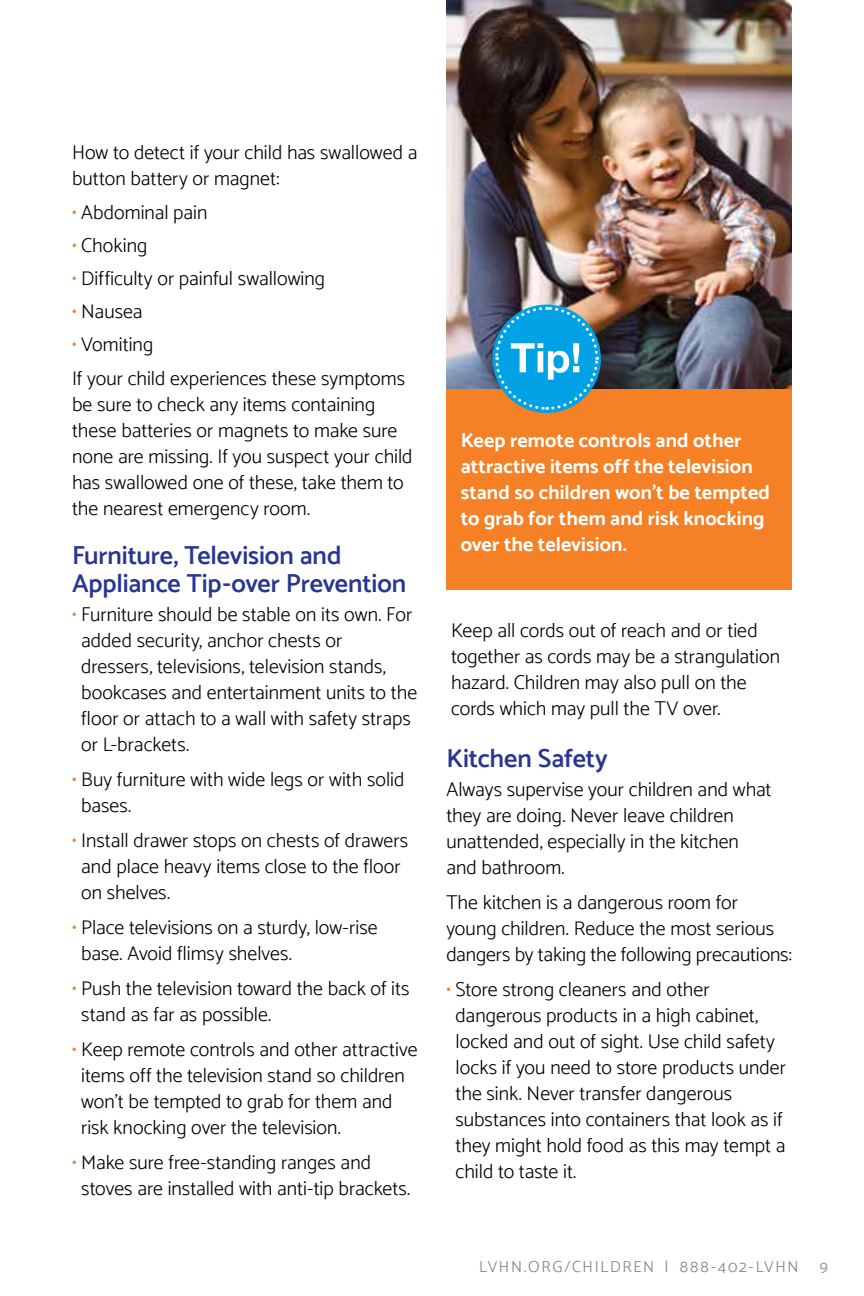
<style>
.page{position:relative;width:864px;height:1296px;background:#fff}
.page>*{position:absolute;margin:0;border:0;box-sizing:border-box;transform-origin:0 0}
.t1{font:600 26px/28px "Catamaran";letter-spacing:-.005em;color:#283691}
.t2{font:300 20px/26px "Catamaran";color:#000}
.t3{font:700 20px/26px "Catamaran";letter-spacing:.005em;color:#fff}
.t4{font:300 16px "Catamaran";letter-spacing:.105em;color:#807f83}
.s1{color:#f58025}
</style>
<div class="page">
<div style="left:446px;top:384px;width:346px;height:206px;background:#f58025"></div>
<img style="left:446px;top:0;width:346px;height:388px">
<svg style="left:494px;top:305px;width:106px;height:106px"></svg>
<p class="t2" style="left:72px;top:139px;width:347px">How to detect if your child has swallowed a button battery or magnet:</p>
<p class="t2" style="left:72px;top:199px;width:137px"><span class="s1">•</span> Abdominal pain</p>
<p class="t2" style="left:72px;top:232px;width:77px"><span class="s1">•</span> Choking</p>
<p class="t2" style="left:72px;top:265px;width:255px"><span class="s1">•</span> Difficulty or painful swallowing</p>
<p class="t2" style="left:72px;top:298px;width:72px"><span class="s1">•</span> Nausea</p>
<p class="t2" style="left:72px;top:328px;width:335px;line-height:33.2px"><span class="s1">•</span> Vomiting<br>If your child experiences these symptoms</p>
<p class="t2" style="left:72px;top:391px;width:342px">be sure to check any items containing these batteries or magnets to make sure none are missing. If you suspect your child has swallowed one of these, take them to the nearest emergency room.</p>
<h1 class="t1" style="left:72px;top:541px;width:336px">Furniture, Television and<br>Appliance Tip-over Prevention</h1>
<p class="t2" style="left:81px;top:601px;width:338px;text-indent:-9px"><span class="s1">•</span> Furniture should be stable on its own. For added security, anchor chests or dressers, televisions, television stands, bookcases and entertainment units to the floor or attach to a wall with safety straps or L-brackets.</p>
<p class="t2" style="left:81px;top:766px;width:325px;text-indent:-9px"><span class="s1">•</span> Buy furniture with wide legs or with solid bases.</p>
<p class="t2" style="left:81px;top:827px;width:329px;text-indent:-9px"><span class="s1">•</span> Install drawer stops on chests of drawers and place heavy items close to the floor on shelves.</p>
<p class="t2" style="left:81px;top:914px;width:298px;text-indent:-9px"><span class="s1">•</span> Place televisions on a sturdy, low-rise base. Avoid flimsy shelves.</p>
<p class="t2" style="left:81px;top:975px;width:330px;text-indent:-9px"><span class="s1">•</span> Push the television toward the back of its stand as far as possible.</p>
<p class="t2" style="left:81px;top:1036px;width:338px;text-indent:-9px"><span class="s1">•</span> Keep remote controls and other attractive items off the television stand so children won’t be tempted to grab for them and risk knocking over the television.</p>
<p class="t2" style="left:81px;top:1149px;width:331px;text-indent:-9px"><span class="s1">•</span> Make sure free-standing ranges and stoves are installed with anti-tip brackets.</p>
<p class="t3" style="left:461px;top:427px;width:311px">Keep remote controls and other attractive items off the television stand so children won’t be tempted to grab for them and risk knocking over the television.</p>
<p class="t2" style="left:451px;top:618px;width:331px">Keep all cords out of reach and or tied together as cords may be a strangulation hazard. Children may also pull on the cords which may pull the TV over.</p>
<h1 class="t1" style="left:446px;top:744px;width:163px">Kitchen Safety</h1>
<p class="t2" style="left:446px;top:776px;width:327px">Always supervise your children and what they are doing. Never leave children unattended, especially in the kitchen and bathroom.</p>
<p class="t2" style="left:446px;top:889px;width:347px">The kitchen is a dangerous room for young children. Reduce the most serious dangers by taking the following precautions:</p>
<p class="t2" style="left:456px;top:976px;width:332px;text-indent:-9px"><span class="s1">•</span> Store strong cleaners and other dangerous products in a high cabinet, locked and out of sight. Use child safety locks if you need to store products under the sink. Never transfer dangerous substances into containers that look as if they might hold food as this may tempt a child to taste it.</p>
<p class="t4" style="left:479px;top:1257px;width:321px">LVHN.ORG/CHILDREN | 888-402-LVHN</p>
<p class="t4" style="left:820px;top:1257px;width:10px">9</p>
</div>
